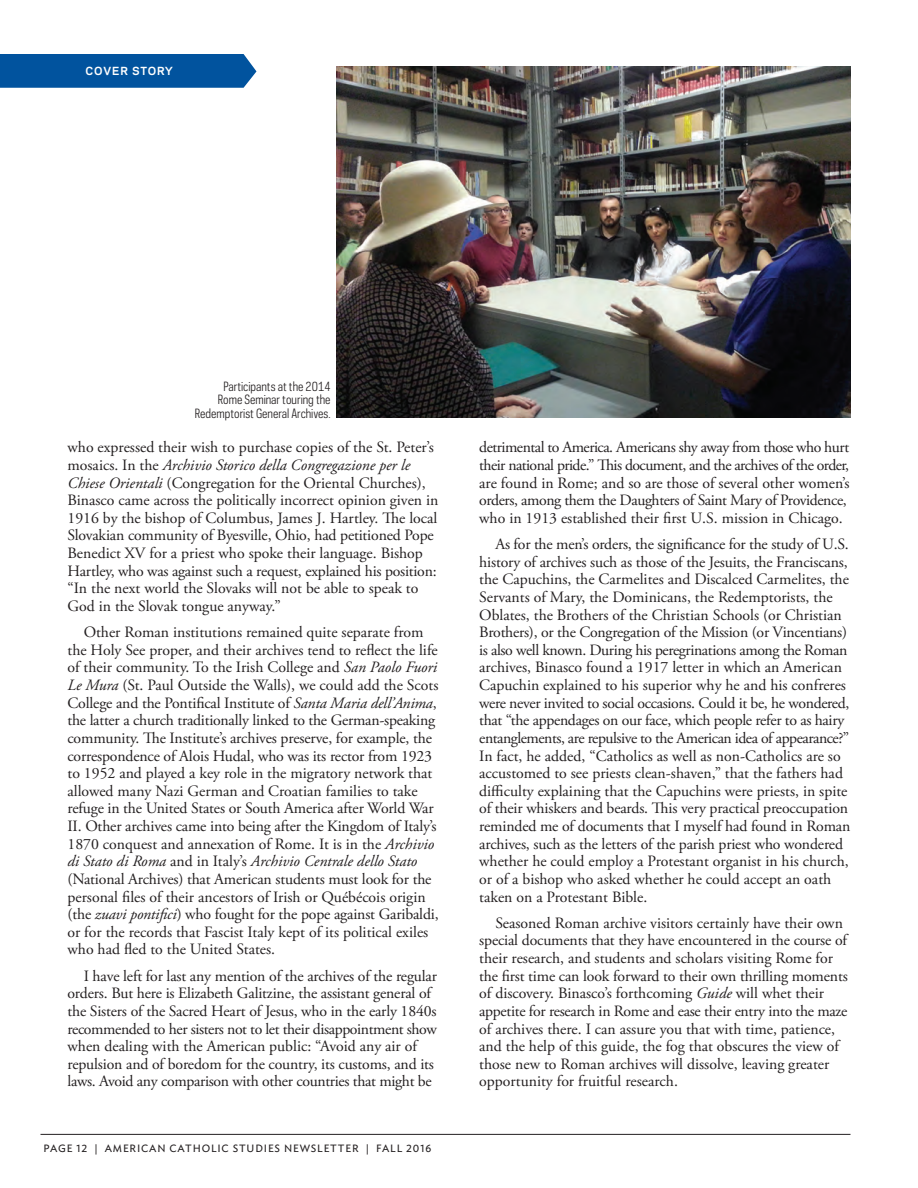
<style>
.page{position:relative;width:918px;height:1188px;background:#fff}
.page>*{position:absolute;margin:0;border:0;box-sizing:border-box;transform-origin:0 0}
.t1{font:15.75px/17.5px "Adobe Garamond Pro";letter-spacing:-.01em;color:#231f20}
.t2{font:12px/13.5px "Galaxie Polaris Condensed";color:#231f20;text-align:right}
.t3{font:10.5px "Ideal Sans";letter-spacing:.08em;color:#231f20}
.t4{font:700 10.5px "Galaxie Polaris";letter-spacing:.08em;color:#fff}
.s1{font-style:italic}
</style>
<div class="page">
<hr style="left:917px;top:0;width:1px;height:1188px;background:#e2f2ed">
<img style="left:337px;top:67px;width:514px;height:351px">
<div style="left:0;top:54px;width:256px;height:34px;background:#01539e"></div>
<hr style="left:40px;top:1134px;width:811px;height:1px;background:#231f20">
<p class="t4" style="left:86px;top:63px;width:89px">COVER STORY</p>
<p class="t2" style="left:195px;top:379px;width:137px">Participants at the 2014<br>Rome Seminar touring the<br>Redemptorist General Archives.</p>
<p class="t1" style="left:68px;top:439px;width:372px">who expressed their wish to purchase copies of the St. Peter’s mosaics. In the <span class="s1">Archivio Storico della Congregazione per le Chiese Orientali</span> (Congregation for the Oriental Churches), Binasco came across the politically incorrect opinion given in 1916 by the bishop of Columbus, James J. Hartley. The local Slovakian community of Byesville, Ohio, had petitioned Pope Benedict XV for a priest who spoke their language. Bishop Hartley, who was against such a request, explained his position: “In the next world the Slovaks will not be able to speak to God in the Slovak tongue anyway.”</p>
<p class="t1" style="left:68px;top:624px;width:373px;text-indent:16px">Other Roman institutions remained quite separate from the Holy See proper, and their archives tend to reflect the life of their community. To the Irish College and <span class="s1">San Paolo Fuori Le Mura</span> (St. Paul Outside the Walls), we could add the Scots College and the Pontifical Institute of <span class="s1">Santa Maria dell’Anima</span>, the latter a church traditionally linked to the German-speaking community. The Institute’s archives preserve, for example, the correspondence of Alois Hudal, who was its rector from 1923 to 1952 and played a key role in the migratory network that allowed many Nazi German and Croatian families to take refuge in the United States or South America after World War II. Other archives came into being after the Kingdom of Italy’s 1870 conquest and annexation of Rome. It is in the <span class="s1">Archivio di Stato di Roma</span> and in Italy’s <span class="s1">Archivio Centrale dello Stato </span>(National Archives) that American students must look for the personal files of their ancestors of Irish or Québécois origin (the <span class="s1">zuavi pontifici</span>) who fought for the pope against Garibaldi, or for the records that Fascist Italy kept of its political exiles who had fled to the United States.</p>
<p class="t1" style="left:68px;top:967px;width:371px;text-indent:16px">I have left for last any mention of the archives of the regular orders. But here is Elizabeth Galitzine, the assistant general of the Sisters of the Sacred Heart of Jesus, who in the early 1840s recommended to her sisters not to let their disappointment show when dealing with the American public: “Avoid any air of repulsion and of boredom for the country, its customs, and its laws. Avoid any comparison with other countries that might be</p>
<p class="t3" style="left:44px;top:1141px;width:389px">PAGE 12 | AMERICAN CATHOLIC STUDIES NEWSLETTER | FALL 2016</p>
<p class="t1" style="left:479px;top:439px;width:372px">detrimental to America. Americans shy away from those who hurt their national pride.” This document, and the archives of the order, are found in Rome; and so are those of several other women’s orders, among them the Daughters of Saint Mary of Providence, who in 1913 established their first U.S. mission in Chicago.</p>
<p class="t1" style="left:479px;top:536px;width:373px;text-indent:16px">As for the men’s orders, the significance for the study of U.S. history of archives such as those of the Jesuits, the Franciscans, the Capuchins, the Carmelites and Discalced Carmelites, the Servants of Mary, the Dominicans, the Redemptorists, the Oblates, the Brothers of the Christian Schools (or Christian Brothers), or the Congregation of the Mission (or Vincentians) is also well known. During his peregrinations among the Roman archives, Binasco found a 1917 letter in which an American Capuchin explained to his superior why he and his confreres were never invited to social occasions. Could it be, he wondered, that “the appendages on our face, which people refer to as hairy entanglements, are repulsive to the American idea of appearance?” In fact, he added, “Catholics as well as non-Catholics are so accustomed to see priests clean-shaven,” that the fathers had difficulty explaining that the Capuchins were priests, in spite of their whiskers and beards. This very practical preoccupation reminded me of documents that I myself had found in Roman archives, such as the letters of the parish priest who wondered whether he could employ a Protestant organist in his church, or of a bishop who asked whether he could accept an oath taken on a Protestant Bible.</p>
<p class="t1" style="left:479px;top:915px;width:370px;text-indent:16px">Seasoned Roman archive visitors certainly have their own special documents that they have encountered in the course of their research, and students and scholars visiting Rome for the first time can look forward to their own thrilling moments of discovery. Binasco’s forthcoming <span class="s1">Guide</span> will whet their appetite for research in Rome and ease their entry into the maze of archives there. I can assure you that with time, patience, and the help of this guide, the fog that obscures the view of those new to Roman archives will dissolve, leaving greater opportunity for fruitful research.</p>
</div>
